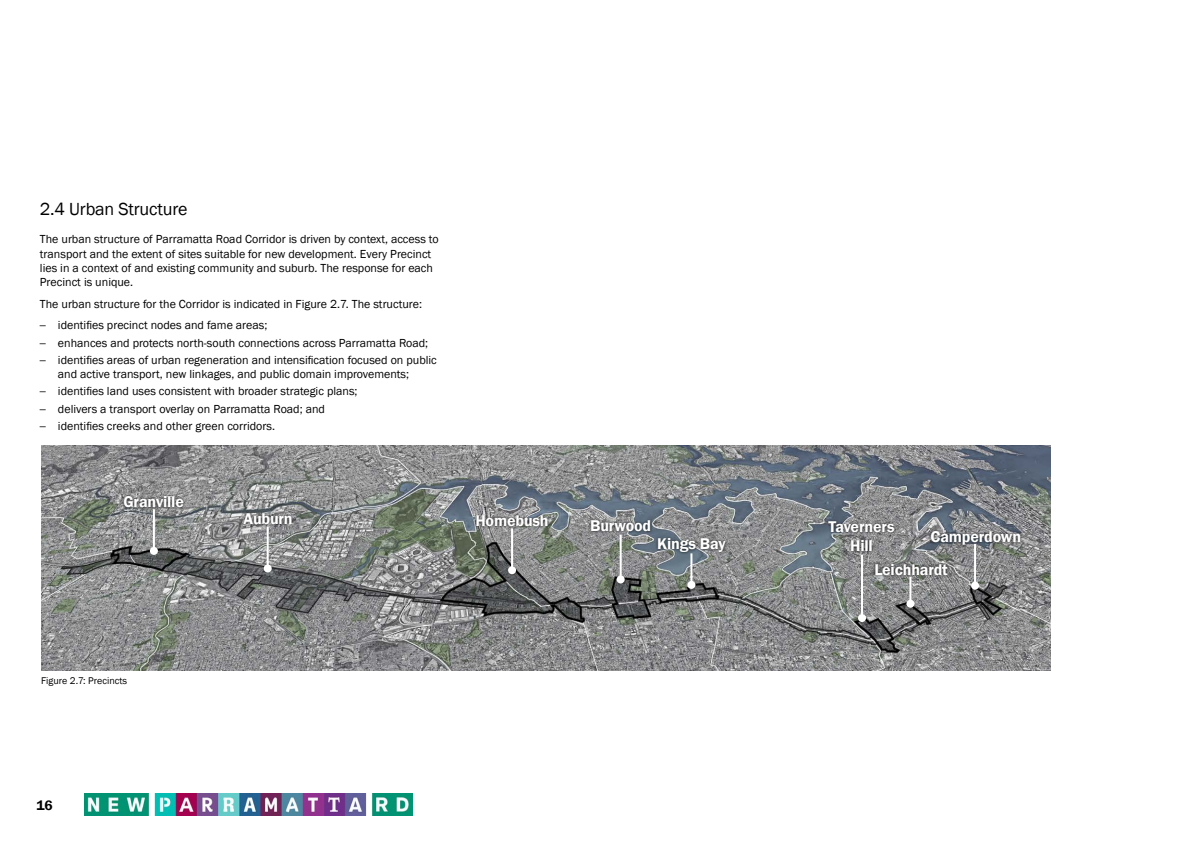
<style>
.page{position:relative;width:1191px;height:842px;background:#fff}
.page>*{position:absolute;margin:0;border:0;box-sizing:border-box;transform-origin:0 0}
.t1{font:18px "Franklin Gothic";letter-spacing:-.01em;color:#000}
.t2{font:600 16px/19.2px "Franklin Gothic";letter-spacing:-.01em;color:#fff;text-align:center}
.t3{font:600 14px "Franklin Gothic";color:#000}
.t4{font:12px/14.4px "Franklin Gothic";color:#000}
.t5{font:10px "Franklin Gothic";color:#000}
.s1{font-family:"Univers LT Std";font-weight:300}
</style>
<div class="page">
<img style="left:84px;top:794px;width:328px;height:21px">
<img style="left:41px;top:445px;width:1009px;height:225px">
<div style="left:121px;top:493px;width:65px;height:17px;background:#000;opacity:.75"></div>
<div style="left:241px;top:511px;width:54px;height:17px;background:#000;opacity:.75"></div>
<div style="left:473px;top:513px;width:78px;height:16px;background:#000;opacity:.75"></div>
<div style="left:588px;top:518px;width:65px;height:16px;background:#000;opacity:.75"></div>
<div style="left:655px;top:535px;width:73px;height:20px;background:#000;opacity:.75"></div>
<div style="left:872px;top:561px;width:78px;height:17px;background:#000;opacity:.75"></div>
<div style="left:928px;top:528px;width:95px;height:19px;background:#000;opacity:.75"></div>
<div style="left:825px;top:519px;width:72px;height:35px;background:#000;opacity:.75"></div>
<hr style="left:153px;top:509px;width:2px;height:42px;background:#fff">
<div style="left:150px;top:547px;width:8px;height:8px;background:#fff;border-radius:50%"></div>
<hr style="left:267px;top:527px;width:2px;height:41px;background:#fff">
<div style="left:264px;top:564px;width:8px;height:8px;background:#fff;border-radius:50%"></div>
<hr style="left:511px;top:528px;width:2px;height:42px;background:#fff">
<div style="left:508px;top:566px;width:8px;height:8px;background:#fff;border-radius:50%"></div>
<hr style="left:619px;top:535px;width:2px;height:44px;background:#fff">
<div style="left:616px;top:575px;width:8px;height:8px;background:#fff;border-radius:50%"></div>
<hr style="left:690px;top:553px;width:2px;height:32px;background:#fff">
<div style="left:687px;top:581px;width:8px;height:8px;background:#fff;border-radius:50%"></div>
<hr style="left:861px;top:555px;width:2px;height:63px;background:#fff">
<div style="left:858px;top:614px;width:8px;height:8px;background:#fff;border-radius:50%"></div>
<hr style="left:909px;top:577px;width:2px;height:27px;background:#fff">
<div style="left:906px;top:600px;width:8px;height:8px;background:#fff;border-radius:50%"></div>
<hr style="left:974px;top:544px;width:2px;height:42px;background:#fff">
<div style="left:971px;top:582px;width:8px;height:8px;background:#fff;border-radius:50%"></div>
<h1 class="t1" style="left:40px;top:197px;width:149px">2.4 Urban Structure</h1>
<p class="t4" style="left:40px;top:232px;width:400px">The urban structure of Parramatta Road Corridor is driven by context, access to transport and the extent of sites suitable for new development. Every Precinct lies in a context of and existing community and suburb. The response for each Precinct is unique.</p>
<p class="t4" style="left:40px;top:297px;width:384px">The urban structure for the Corridor is indicated in Figure 2.7. The structure:</p>
<p class="t4" style="left:40px;top:318px;width:229px"><span class="s1">–</span> identifies precinct nodes and fame areas;</p>
<p class="t4" style="left:40px;top:336px;width:390px"><span class="s1">–</span> enhances and protects north-south connections across Parramatta Road;</p>
<p class="t4" style="left:58px;top:353px;width:380px;text-indent:-18px"><span class="s1">–</span> identifies areas of urban regeneration and intensification focused on public and active transport, new linkages, and public domain improvements;</p>
<p class="t4" style="left:40px;top:384px;width:319px"><span class="s1">–</span> identifies land uses consistent with broader strategic plans;</p>
<p class="t4" style="left:40px;top:402px;width:287px"><span class="s1">–</span> delivers a transport overlay on Parramatta Road; and</p>
<p class="t4" style="left:40px;top:419px;width:237px"><span class="s1">–</span> identifies creeks and other green corridors.</p>
<h2 class="t2" style="left:123px;top:492px;width:62px">Granville</h2>
<h2 class="t2" style="left:243px;top:510px;width:51px">Auburn</h2>
<h2 class="t2" style="left:475px;top:511px;width:75px">Homebush</h2>
<h2 class="t2" style="left:590px;top:516px;width:63px">Burwood</h2>
<h2 class="t2" style="left:657px;top:534px;width:70px">Kings Bay</h2>
<p class="t5" style="left:41px;top:675px;width:88px">Figure 2.7: Precincts</p>
<p class="t3" style="left:36px;top:797px;width:18px">16</p>
<h2 class="t2" style="left:828px;top:517px;width:67px">Taverners<br>Hill</h2>
<h2 class="t2" style="left:930px;top:527px;width:92px">Camperdown</h2>
<h2 class="t2" style="left:874px;top:560px;width:75px">Leichhardt</h2>
</div>
